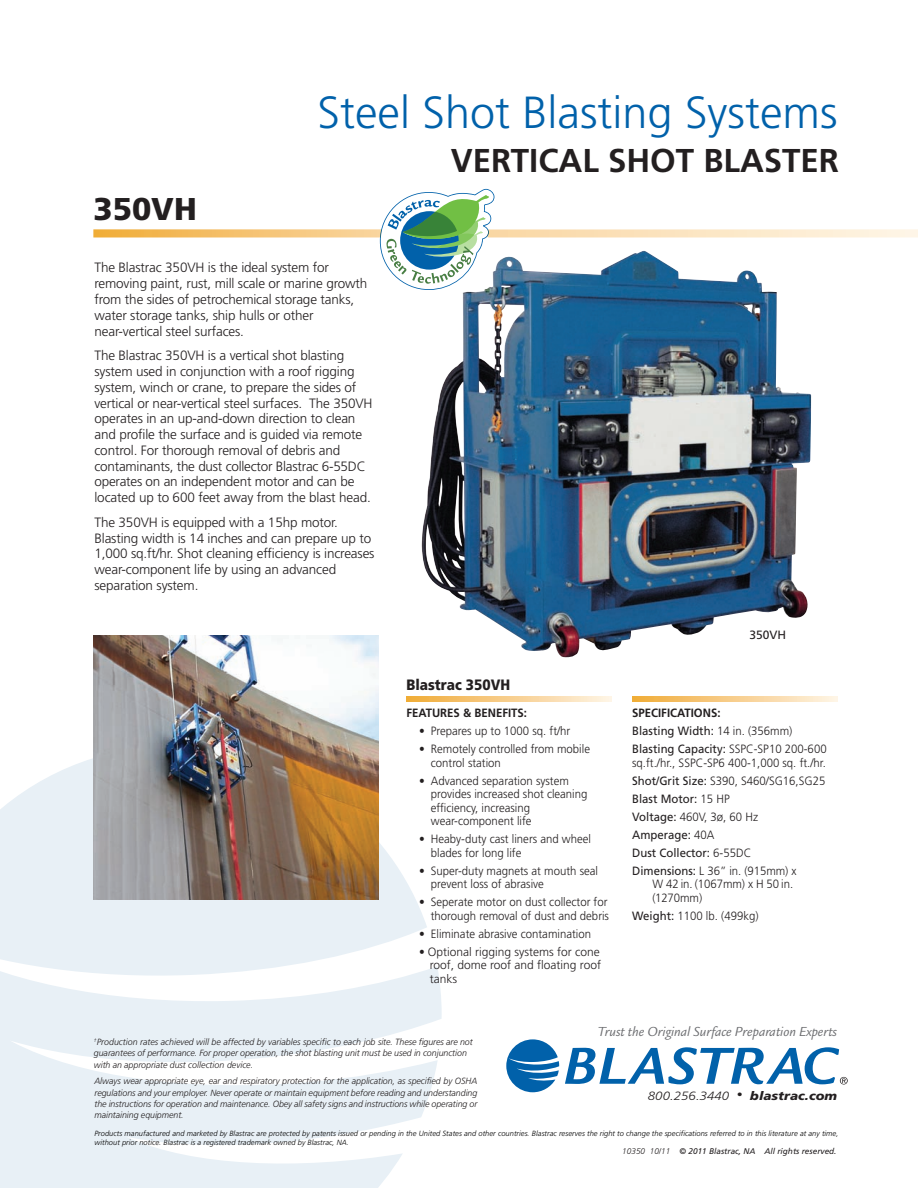
<style>
.page{position:relative;width:918px;height:1188px;background:#fff}
.page>*{position:absolute;margin:0;border:0;box-sizing:border-box;transform-origin:0 0}
.t1{font:300 45px "Frutiger";color:#0161aa}
.t2{font:700 33px "Frutiger";color:#231f20}
.t3{font:900 31.5px "Frutiger";color:#231f20}
.t4{font:900 15px "Frutiger";color:#231f20;scale:.9 1}
.t5{font:italic 14.25px "Legacy Sans Std";color:#6c6d70}
.t6{font:300 13.5px/15.8px "Frutiger";letter-spacing:-.01em;color:#231f20}
.t7{font:300 12px/13.5px "Frutiger";color:#231f20;scale:.95 1}
.t8{font:12px/18px "Frutiger";color:#231f20;scale:.95 1}
.t9{font:italic 300 12px "Frutiger";letter-spacing:.005em;color:#231f20;scale:1.1 1}
.t10{font:700 12px "Frutiger";color:#231f20;scale:.95 1}
.t11{font:12px "Frutiger";color:#231f20}
.t12{font:italic 300 9px/11.2px "Frutiger";letter-spacing:-.005em;color:#231f20;text-align:justify}
.t13{font:italic 8.25px "Frutiger";color:#231f20}
.t14{font:italic 300 7.5px/9px "Frutiger";letter-spacing:.005em;color:#000}
.s1{font-weight:700}
.s2{font-weight:300}
.s3{font-weight:400}
.s4{font-size:10.5px}
.s5{font-weight:900}
</style>
<div class="page">
<img style="left:422px;top:290px;width:389px;height:368px">
<svg style="left:0;top:746px;width:442px;height:442px;fill:#e8f0f6"></svg>
<svg style="left:506px;top:1039px;width:53px;height:53px"></svg>
<svg style="left:565px;top:1047px;width:283px;height:38px"></svg>
<svg style="left:93px;top:189px;width:825px;height:101px"></svg>
<svg style="left:406px;top:696px;width:205px;height:5px"></svg>
<svg style="left:632px;top:696px;width:205px;height:5px"></svg>
<img style="left:94px;top:635px;width:285px;height:264px">
<h3 class="t3" style="left:93px;top:190px;width:105px">350VH</h3>
<h1 class="t1" style="left:318px;top:87px;width:522px">Steel Shot Blasting Systems</h1>
<h2 class="t2" style="left:451px;top:141px;width:390px">VERTICAL SHOT BLASTER</h2>
<p class="t6" style="left:94px;top:260px;width:274px">The Blastrac 350VH is the ideal system for removing paint, rust, mill scale or marine growth from the sides of petrochemical storage tanks, water storage tanks, ship hulls or other near-vertical steel surfaces.</p>
<p class="t6" style="left:94px;top:348px;width:280px">The Blastrac 350VH is a vertical shot blasting system used in conjunction with a roof rigging system, winch or crane, to prepare the sides of vertical or near-vertical steel surfaces. The 350VH operates in an up-and-down direction to clean and profile the surface and is guided via remote control. For thorough removal of debris and contaminants, the dust collector Blastrac 6-55DC operates on an independent motor and can be located up to 600 feet away from the blast head.</p>
<p class="t6" style="left:94px;top:514px;width:282px">The 350VH is equipped with a 15hp motor.<br>Blasting width is 14 inches and can prepare up to 1,000 sq.ft/hr. Shot cleaning efficiency is increases wear-component life by using an advanced separation system.</p>
<p class="t4" style="left:406px;top:676px;width:117px">Blastrac 350VH</p>
<p class="t10" style="left:406px;top:706px;width:129px">FEATURES &amp; BENEFITS:</p>
<p class="t7" style="left:419px;top:725px;width:161px">• Prepares up to 1000 sq. ft/hr</p>
<p class="t7" style="left:431px;top:743px;width:169px;text-indent:-12px">• Remotely controlled from mobile control station</p>
<p class="t7" style="left:431px;top:774px;width:166px;text-indent:-12px">• Advanced separation system provides increased shot cleaning efficiency, increasing wear-component life</p>
<p class="t7" style="left:431px;top:833px;width:170px;text-indent:-12px">• Heaby-duty cast liners and wheel blades for long life</p>
<p class="t7" style="left:431px;top:864px;width:178px;text-indent:-12px">• Super-duty magnets at mouth seal prevent loss of abrasive</p>
<p class="t7" style="left:419px;top:896px;width:201px;text-align:right">• Seperate motor on dust collector for thorough removal of dust and debris</p>
<p class="t7" style="left:419px;top:927px;width:183px">• Eliminate abrasive contamination</p>
<p class="t7" style="left:430px;top:945px;width:182px;text-align:justify;text-indent:-11px">• Optional rigging systems for cone roof, dome roof and floating roof tanks</p>
<p class="t11" style="left:750px;top:628px;width:38px">350VH</p>
<p class="t8" style="left:632px;top:704px;width:206px"><span class="s1">SPECIFICATIONS:<br></span>Blasting Width: <span class="s2">14 in. (356mm)<br></span>Blasting Capacity: <span class="s2">SSPC-SP10 200-600</span></p>
<p class="t7" style="left:632px;top:754px;width:205px;line-height:18px">sq.ft./hr., SSPC-SP6 400-1,000 sq. ft./hr.<br><span class="s3">Shot/Grit Size:</span> S390, S460/SG16,SG25<br><span class="s3">Blast Motor:</span> 15 HP<br><span class="s3">Voltage:</span> 460V, 3ø, 60 Hz<br><span class="s3">Amperage:</span> 40A<br><span class="s3">Dust Collector:</span> 6-55DC<br><span class="s3">Dimensions:</span> L 36” in. (915mm) x</p>
<p class="t7" style="left:652px;top:878px;width:150px">W 42 in. (1067mm) x H 50 in. (1270mm)</p>
<p class="t7" style="left:632px;top:909px;width:135px"><span class="s3">Weight:</span> 1100 lb. (499kg)</p>
<p class="t12" style="left:94px;top:1036px;width:380px;text-align:left"><sup>†</sup>Production rates achieved will be affected by variables specific to each job site. These figures are not guarantees of performance. For proper operation, the shot blasting unit must be used in conjunction with an appropriate dust collection device.</p>
<p class="t12" style="left:94px;top:1076px;width:384px">Always wear appropriate eye, ear and respiratory protection for the application, as specified by OSHA regulations and your employer. Never operate or maintain equipment before reading and understanding the instructions for operation and maintenance. Obey all safety signs and instructions while operating or maintaining equipment.</p>
<p class="t5" style="left:598px;top:1024px;width:241px">Trust the Original Surface Preparation Experts</p>
<p class="t9" style="left:648px;top:1089px;width:173px">800.256.3440 <span class="s4">•</span> <span class="s5">blastrac.com</span></p>
<p class="t14" style="left:95px;top:1129px;width:745px">Products manufactured and marketed by Blastrac are protected by patents issued or pending in the United States and other countries. Blastrac reserves the right to change the specifications referred to in this literature at any time, without prior notice. Blastrac is a registered trademark owned by Blastrac, NA.</p>
<p class="t13" style="left:622px;top:1146px;width:216px"><span class="s2">10350 10/11</span> © 2011 Blastrac, NA All rights reserved.</p>
</div>
